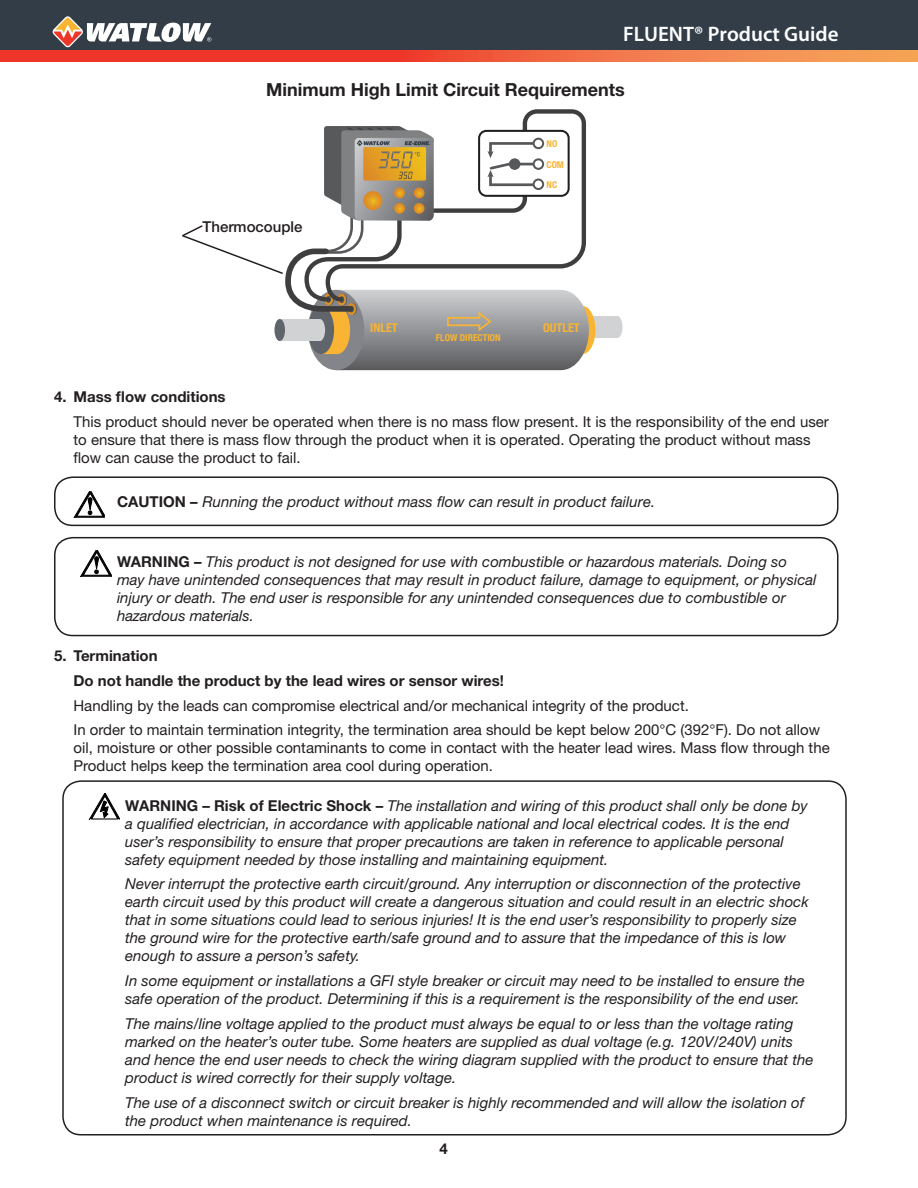
<style>
.page{position:relative;width:918px;height:1188px;background:#fff}
.page>*{position:absolute;margin:0;border:0;box-sizing:border-box;transform-origin:0 0}
.t1{font:600 21px "Myriad Pro";color:#fff}
.t2{font:700 18px "Helvetica Neue LT Std";color:#231f20}
.t3{font:italic 15px/18px "Helvetica Neue LT Std";color:#231f20}
.t4{font:15px/18px "Helvetica Neue LT Std";color:#231f20}
.t5{font:700 15px "Helvetica Neue LT Std";color:#231f20}
.t6{font:500 15px "Helvetica Neue LT Std";color:#231f20}
.t7{font:700 condensed 12.3px "Helvetica Neue LT Std";color:#f8b432}
.t8{font:700 condensed 9.6px "Helvetica Neue LT Std";color:#f8b432}
.t9{font:700 condensed 9.45px "Helvetica Neue LT Std";color:#f8b432}
.s1{font-weight:700;font-style:normal}
</style>
<div class="page">
<div style="left:0;top:0;width:918px;height:50px;background:#323d47"></div>
<svg style="left:0;top:50px;width:918px;height:11px;background:#f05b3b"></svg>
<svg style="left:53px;top:16px;width:158px;height:31px"></svg>
<div style="left:62px;top:780px;width:785px;height:355px;border:2px solid #231f20;border-radius:18px"></div>
<svg style="left:89px;top:793px;width:30px;height:26px"></svg>
<div style="left:54px;top:537px;width:784px;height:99px;border:2px solid #231f20;border-radius:18px"></div>
<svg style="left:80px;top:550px;width:31px;height:27px"></svg>
<div style="left:54px;top:476px;width:784px;height:50px;border:2px solid #231f20;border-radius:18px"></div>
<svg style="left:74px;top:491px;width:31px;height:27px"></svg>
<svg style="left:522px;top:109px;width:64px;height:17px"></svg>
<svg style="left:182px;top:126px;width:441px;height:244px"></svg>
<h1 class="t1" style="left:623px;top:21px;width:217px">FLUENT® Product Guide</h1>
<p class="t2" style="left:266px;top:78px;width:360px">Minimum High Limit Circuit Requirements</p>
<p class="t6" style="left:202px;top:218px;width:102px">Thermocouple</p>
<p class="t9" style="left:547px;top:138px;width:12px">NO</p>
<p class="t9" style="left:547px;top:179px;width:12px">NC</p>
<p class="t9" style="left:547px;top:159px;width:19px">COM</p>
<p class="t7" style="left:370px;top:321px;width:29px">INLET</p>
<p class="t7" style="left:543px;top:321px;width:38px">OUTLET</p>
<p class="t8" style="left:436px;top:332px;width:66px">FLOW DIRECTION</p>
<p class="t5" style="left:54px;top:388px;width:173px">4. Mass flow conditions</p>
<p class="t4" style="left:74px;top:412px;width:757px">This product should never be operated when there is no mass flow present. It is the responsibility of the end user to ensure that there is mass flow through the product when it is operated. Operating the product without mass flow can cause the product to fail.</p>
<p class="t3" style="left:117px;top:492px;width:540px"><span class="s1">CAUTION –</span> Running the product without mass flow can result in product failure.</p>
<p class="t3" style="left:117px;top:553px;width:701px"><span class="s1">WARNING –</span> This product is not designed for use with combustible or hazardous materials. Doing so may have unintended consequences that may result in product failure, damage to equipment, or physical injury or death. The end user is responsible for any unintended consequences due to combustible or hazardous materials.</p>
<p class="t5" style="left:54px;top:646px;width:105px">5. Termination</p>
<p class="t5" style="left:74px;top:671px;width:432px">Do not handle the product by the lead wires or sensor wires!</p>
<p class="t4" style="left:74px;top:696px;width:617px">Handling by the leads can compromise electrical and/or mechanical integrity of the product.</p>
<p class="t4" style="left:74px;top:721px;width:758px">In order to maintain termination integrity, the termination area should be kept below 200°C (392°F). Do not allow oil, moisture or other possible contaminants to come in contact with the heater lead wires. Mass flow through the<br>Product helps keep the termination area cool during operation.</p>
<p class="t3" style="left:125px;top:796px;width:684px"><span class="s1">WARNING – Risk of Electric Shock –</span> The installation and wiring of this product shall only be done by a qualified electrician, in accordance with applicable national and local electrical codes. It is the end user’s responsibility to ensure that proper precautions are taken in reference to applicable personal safety equipment needed by those installing and maintaining equipment.</p>
<p class="t3" style="left:125px;top:875px;width:685px">Never interrupt the protective earth circuit/ground. Any interruption or disconnection of the protective earth circuit used by this product will create a dangerous situation and could result in an electric shock that in some situations could lead to serious injuries! It is the end user’s responsibility to properly size the ground wire for the protective earth/safe ground and to assure that the impedance of this is low enough to assure a person’s safety.</p>
<p class="t3" style="left:125px;top:971px;width:681px">In some equipment or installations a GFI style breaker or circuit may need to be installed to ensure the safe operation of the product. Determining if this is a requirement is the responsibility of the end user.</p>
<p class="t3" style="left:125px;top:1014px;width:690px">The mains/line voltage applied to the product must always be equal to or less than the voltage rating marked on the heater’s outer tube. Some heaters are supplied as dual voltage (e.g. 120V/240V) units and hence the end user needs to check the wiring diagram supplied with the product to ensure that the product is wired correctly for their supply voltage.</p>
<p class="t3" style="left:125px;top:1093px;width:681px">The use of a disconnect switch or circuit breaker is highly recommended and will allow the isolation of the product when maintenance is required.</p>
<p class="t5" style="left:440px;top:1139px;width:10px">4</p>
</div>
